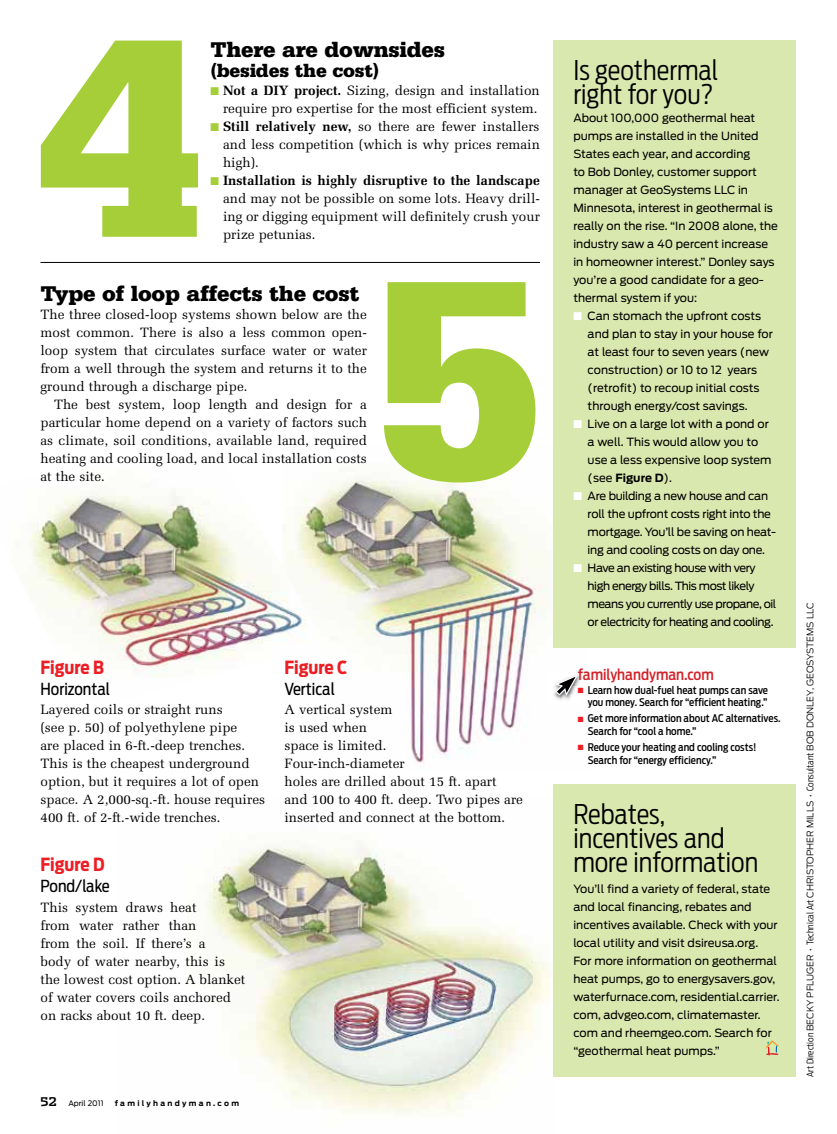
<style>
.page{position:relative;width:837px;height:1134px;background:#fff}
.page>*{position:absolute;margin:0;border:0;box-sizing:border-box;transform-origin:0 0}
.t1{font:900 300px "Serifa";color:#a6ce39}
.t2{font:300 27px/24px "Antenna Cond";color:#000}
.t3{font:900 22.5px "Serifa";letter-spacing:-.01em;color:#000}
.t4{font:900 19.5px "Serifa";letter-spacing:-.01em;color:#000}
.t5{font:700 18px "Antenna Cond";color:#ed1d24}
.t6{font:16.5px "Antenna Cond";color:#000}
.t7{font:500 15px "Antenna Cond";color:#d2232a}
.t8{font:13.5px/18px "Melior";color:#000;text-align:justify}
.t9{font:700 12px "Dispatch";color:#000}
.t10{font:11.25px/18px "Antenna";letter-spacing:-.005em;color:#000}
.t11{font:11.25px/18px "Antenna";letter-spacing:-.04em;color:#000}
.t12{font:500 10.5px/12.6px "Antenna Cond";color:#000}
.t13{font:300 9px "Antenna";color:#000}
.t14{font:700 7.5px "Antenna";letter-spacing:.305em;color:#000}
.t15{font:7.5px "Antenna";color:#000}
.s1{color:#a6ce39}
.s2{font-weight:700}
.s3{color:#fff}
.s4{color:#ed1d24}
.s5{font-family:"Antenna Cond"}
</style>
<div class="page">
<img style="left:205px;top:798px;width:351px;height:317px">
<img style="left:317px;top:447px;width:237px;height:320px">
<img style="left:28px;top:489px;width:289px;height:188px">
<div style="left:554px;top:40px;width:242px;height:608px;background:#d9e8ae"></div>
<div style="left:554px;top:784px;width:242px;height:292px;background:#d9e8ae"></div>
<svg style="left:766px;top:1041px;width:13px;height:15px"></svg>
<hr style="left:40px;top:262px;width:500px;height:1px;background:#000">
<img style="left:549px;top:673px;width:32px;height:31px">
<svg style="left:554px;top:673px;width:24px;height:24px"></svg>
<h1 class="t1" style="left:36px;top:-38px;width:168px">4</h1>
<h3 class="t3" style="left:210px;top:37px;width:236px">There are downsides</h3>
<h3 class="t4" style="left:210px;top:59px;width:170px">(besides the cost)</h3>
<p class="t8" style="left:210px;top:81px;width:331px;text-align:right"><span class="s1">■</span> <span class="s2">Not a DIY project.</span> Sizing, design and installation require pro expertise for the most efficient system.</p>
<p class="t8" style="left:223px;top:117px;width:318px;text-indent:-13px"><span class="s1">■</span> <span class="s2">Still relatively new,</span> so there are fewer installers and less competition (which is why prices remain high).</p>
<p class="t8" style="left:223px;top:171px;width:318px;text-indent:-13px"><span class="s1">■</span> <span class="s2">Installation is highly disruptive to the landscape </span>and may not be possible on some lots. Heavy drill&shy;ing or digging equipment will definitely crush your prize petunias.</p>
<h3 class="t3" style="left:40px;top:280px;width:320px">Type of loop affects the cost</h3>
<p class="t8" style="left:40px;top:306px;width:328px">The three closed-loop systems shown below are the most common. There is also a less common open&shy;loop system that circulates surface water or water from a well through the system and returns it to the ground through a discharge pipe.</p>
<p class="t8" style="left:40px;top:396px;width:328px;text-indent:14px">The best system, loop length and design for a particular home depend on a variety of factors such as climate, soil conditions, available land, required heating and cooling load, and local installation costs at the site.</p>
<h1 class="t1" style="left:375px;top:203px;width:168px">5</h1>
<h3 class="t5" style="left:40px;top:656px;width:65px">Figure B</h3>
<p class="t6" style="left:40px;top:679px;width:71px">Horizontal</p>
<h3 class="t5" style="left:284px;top:656px;width:64px">Figure C</h3>
<p class="t6" style="left:284px;top:679px;width:52px">Vertical</p>
<p class="t8" style="left:40px;top:701px;width:226px;text-align:left">Layered coils or straight runs<br>(see p. 50) of polyethylene pipe<br>are placed in 6-ft.-deep trenches.<br>This is the cheapest underground option, but it requires a lot of open space. A 2,000-sq.-ft. house requires 400 ft. of 2-ft.-wide trenches.</p>
<h3 class="t5" style="left:40px;top:854px;width:66px">Figure D</h3>
<p class="t6" style="left:40px;top:877px;width:71px">Pond/lake</p>
<p class="t8" style="left:41px;top:899px;width:206px;text-align:left">This system draws heat<br>from water rather than<br>from the soil. If there’s a<br>body of water nearby, this is the lowest cost option. A blanket of water covers coils anchored on racks about 10 ft. deep.</p>
<p class="t8" style="left:284px;top:701px;width:240px;text-align:left">A vertical system<br>is used when<br>space is limited.<br>Four-inch-diameter<br>holes are drilled about 15 ft. apart and 100 to 400 ft. deep. Two pipes are inserted and connect at the bottom.</p>
<p class="t9" style="left:40px;top:1094px;width:18px">52</p>
<p class="t15" style="left:68px;top:1099px;width:37px">April 2011</p>
<p class="t14" style="left:115px;top:1099px;width:126px">familyhandyman.com</p>
<h2 class="t2" style="left:573px;top:59px;width:146px">Is geothermal right for you?</h2>
<p class="t10" style="left:573px;top:109px;width:206px">About 100,000 geothermal heat pumps are installed in the United<br>States each year, and according<br>to Bob Donley, customer support manager at GeoSystems LLC in<br>Minnesota, interest in geothermal is really on the rise. “In 2008 alone, the industry saw a 40 percent increase in homeowner interest.” Donley says you’re a good candidate for a geo&shy;thermal system if you:</p>
<p class="t10" style="left:588px;top:307px;width:187px;text-indent:-14px"><span class="s3">■</span> Can stomach the upfront costs and plan to stay in your house for at least four to seven years (new construction) or 10 to 12 years (retrofit) to recoup initial costs through energy/cost savings.</p>
<p class="t10" style="left:588px;top:415px;width:185px;text-indent:-14px"><span class="s3">■</span> Live on a large lot with a pond or a well. This would allow you to use a less expensive loop system (see <span class="s2">Figure D</span>).</p>
<p class="t10" style="left:588px;top:487px;width:190px;text-indent:-14px"><span class="s3">■</span> Are building a new house and can roll the upfront costs right into the mortgage. You’ll be saving on heat&shy;ing and cooling costs on day one.</p>
<p class="t11" style="left:588px;top:559px;width:190px;text-indent:-14px"><span class="s3">■</span> Have an existing house with very high energy bills. This most likely means you currently use propane, oil or electricity for heating and cooling.</p>
<p class="t7" style="left:578px;top:666px;width:137px">familyhandyman.com</p>
<p class="t12" style="left:578px;top:684px;width:192px;text-align:right"><span class="s4">■</span> Learn how dual-fuel heat pumps can save you money. Search for “efficient heating.”</p>
<p class="t12" style="left:588px;top:712px;width:194px;text-indent:-10px"><span class="s4">■</span> Get more information about AC alternatives.<br>Search for “cool a home.”</p>
<p class="t12" style="left:588px;top:741px;width:170px;text-indent:-10px"><span class="s4">■</span> Reduce your heating and cooling costs!<br>Search for “energy efficiency.”</p>
<h2 class="t2" style="left:573px;top:802px;width:186px">Rebates, incentives and more information</h2>
<p class="t10" style="left:573px;top:880px;width:208px">You’ll find a variety of federal, state and local financing, rebates and incentives available. Check with your local utility and visit dsireusa.org.<br>For more information on geothermal heat pumps, go to energysavers.gov, waterfurnace.com, residential.carrier. com, advgeo.com, climatemaster. com and rheemgeo.com. Search for “geothermal heat pumps.”</p>
<p class="t13" style="left:805px;top:1077px;width:474px;rotate:-90deg"><span class="s5">Art Direction</span> Becky Pfluger <span class="s5">• Technical Art</span> Christopher Mills <span class="s5">• Consultant</span> Bob Donley, GeoSystem s LLC</p>
</div>
